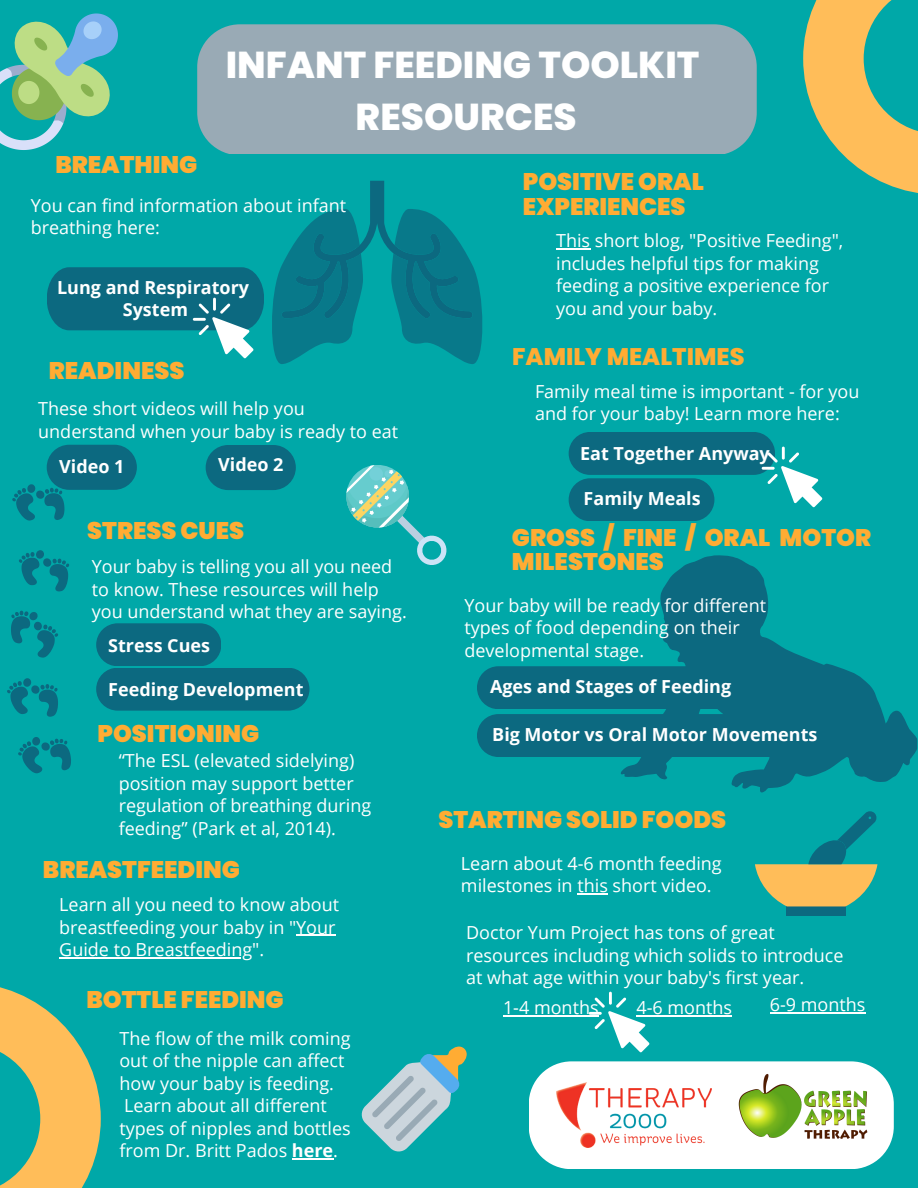
<style>
.page{position:relative;width:918px;height:1188px;background:#00a8a8}
.page>*{position:absolute;margin:0;border:0;box-sizing:border-box;transform-origin:0 0}
.t1{font:800 37.35px/51.8px "Poppins";color:#fff;text-align:center}
.t2{font:900 24px/24.8px "Poppins";color:#ffac33}
.t3{font:800 24px "Poppins";color:#ffac33}
.t4{font:18px/22.5px "Open Sans";color:#fff}
.t5{font:700 18px/22.5px "Open Sans";color:#fff;text-align:center}
.s1{font-weight:700}
</style>
<div class="page">
<div style="left:197px;top:24px;width:560px;height:129px;background:#99aab5"></div>
<svg style="left:803px;top:0;width:115px;height:193px"></svg>
<svg style="left:0;top:987px;width:101px;height:201px"></svg>
<svg style="left:529px;top:1061px;width:365px;height:108px"></svg>
<img style="left:556px;top:1082px;width:155px;height:66px">
<img style="left:729px;top:1061px;width:149px;height:104px">
<div style="left:477px;top:666px;width:262px;height:43px;background:#0c6980;border-radius:21px"></div>
<div style="left:477px;top:714px;width:353px;height:43px;background:#0c6980;border-radius:21px"></div>
<svg style="left:619px;top:555px;width:299px;height:238px;fill:#0c6980"></svg>
<hr style="left:292px;top:1158px;width:41px;height:2px;background:#fff">
<div style="left:787px;top:906px;width:59px;height:10px;background:#0c6980"></div>
<svg style="left:755px;top:811px;width:122px;height:95px"></svg>
<div style="left:96px;top:623px;width:125px;height:43px;background:#0c6980;border-radius:21px"></div>
<svg style="left:361px;top:1046px;width:106px;height:106px"></svg>
<svg style="left:0;top:13px;width:118px;height:137px"></svg>
<svg style="left:346px;top:465px;width:101px;height:100px"></svg>
<svg style="left:7px;top:678px;width:51px;height:39px"></svg>
<svg style="left:11px;top:611px;width:47px;height:47px"></svg>
<svg style="left:18px;top:737px;width:53px;height:36px"></svg>
<svg style="left:19px;top:550px;width:50px;height:41px"></svg>
<svg style="left:12px;top:484px;width:53px;height:37px"></svg>
<div style="left:47px;top:445px;width:90px;height:45px;background:#0c6980;border-radius:23px"></div>
<div style="left:206px;top:445px;width:90px;height:45px;background:#0c6980;border-radius:23px"></div>
<div style="left:96px;top:668px;width:213px;height:43px;background:#0c6980;border-radius:21px"></div>
<div style="left:569px;top:478px;width:145px;height:43px;background:#0c6980;border-radius:21px"></div>
<div style="left:569px;top:432px;width:206px;height:43px;background:#0c6980;border-radius:21px"></div>
<svg style="left:47px;top:181px;width:436px;height:183px"></svg>
<hr style="left:296px;top:935px;width:40px;height:1px;background:#fff">
<hr style="left:59px;top:957px;width:193px;height:1px;background:#fff">
<hr style="left:556px;top:248px;width:34px;height:1px;background:#fff">
<hr style="left:577px;top:893px;width:31px;height:1px;background:#fff">
<hr style="left:503px;top:1015px;width:96px;height:1px;background:#fff">
<hr style="left:637px;top:1015px;width:95px;height:1px;background:#fff">
<hr style="left:770px;top:1012px;width:95px;height:2px;background:#fff">
<svg style="left:762px;top:447px;width:60px;height:60px"></svg>
<svg style="left:589px;top:992px;width:61px;height:60px"></svg>
<h1 class="t1" style="left:226px;top:39px;width:475px">INFANT FEEDING TOOLKIT<br>RESOURCES</h1>
<h2 class="t2" style="left:55px;top:153px;width:143px">BREATHING</h2>
<p class="t4" style="left:31px;top:193px;width:317px">You can find information about infant breathing here:</p>
<p class="t5" style="left:57px;top:276px;width:194px">Lung and Respiratory<br>System</p>
<h2 class="t2" style="left:49px;top:359px;width:137px">READINESS</h2>
<p class="t4" style="left:38px;top:397px;width:362px">These short videos will help you understand when your baby is ready to eat</p>
<p class="t5" style="left:59px;top:454px;width:67px">Video 1</p>
<p class="t5" style="left:218px;top:453px;width:67px">Video 2</p>
<h2 class="t2" style="left:87px;top:518px;width:158px">STRESS CUES</h2>
<p class="t4" style="left:92px;top:555px;width:317px">Your baby is telling you all you need to know. These resources will help you understand what they are saying.</p>
<p class="t5" style="left:108px;top:633px;width:103px">Stress Cues</p>
<p class="t5" style="left:108px;top:678px;width:197px">Feeding Development</p>
<h2 class="t2" style="left:97px;top:722px;width:163px">POSITIONING</h2>
<p class="t4" style="left:119px;top:749px;width:254px">“The ESL (elevated sidelying) position may support better regulation of breathing during feeding” (Park et al, 2014).</p>
<h2 class="t2" style="left:43px;top:858px;width:198px">BREASTFEEDING</h2>
<p class="t4" style="left:59px;top:893px;width:281px">Learn all you need to know about breastfeeding your baby in "Your<br>Guide to Breastfeeding".</p>
<h2 class="t2" style="left:86px;top:987px;width:199px">BOTTLE FEEDING</h2>
<p class="t4" style="left:119px;top:1027px;width:233px">The flow of the milk coming out of the nipple can affect how your baby is feeding.<br>Learn about all different types of nipples and bottles from Dr. Britt Pados <span class="s1">here</span>.</p>
<h2 class="t2" style="left:523px;top:169px;width:183px">POSITIVE ORAL<br>EXPERIENCES</h2>
<p class="t4" style="left:556px;top:229px;width:289px">This short blog, "Positive Feeding", includes helpful tips for making feeding a positive experience for you and your baby.</p>
<h2 class="t3" style="left:512px;top:340px;width:234px">FAMILY MEALTIMES</h2>
<p class="t4" style="left:535px;top:380px;width:326px">Family meal time is important - for you and for your baby! Learn more here:</p>
<p class="t5" style="left:580px;top:442px;width:191px">Eat Together Anyway</p>
<p class="t5" style="left:584px;top:487px;width:119px">Family Meals</p>
<h2 class="t2" style="left:512px;top:525px;width:361px">GROSS / FINE / ORAL MOTOR<br>MILESTONES</h2>
<p class="t4" style="left:464px;top:594px;width:303px">Your baby will be ready for different types of food depending on their developmental stage.</p>
<p class="t5" style="left:490px;top:674px;width:243px">Ages and Stages of Feeding</p>
<p class="t5" style="left:492px;top:723px;width:327px">Big Motor vs Oral Motor Movements</p>
<h2 class="t2" style="left:438px;top:807px;width:289px">STARTING SOLID FOODS</h2>
<p class="t4" style="left:461px;top:851px;width:262px">Learn about 4-6 month feeding milestones in this short video.</p>
<p class="t4" style="left:466px;top:921px;width:379px">Doctor Yum Project has tons of great resources including which solids to introduce at what age within your baby's first year.</p>
<p class="t4" style="left:503px;top:996px;width:97px">1-4 months</p>
<p class="t4" style="left:637px;top:996px;width:97px">4-6 months</p>
<p class="t4" style="left:770px;top:993px;width:97px">6-9 months</p>
</div>
